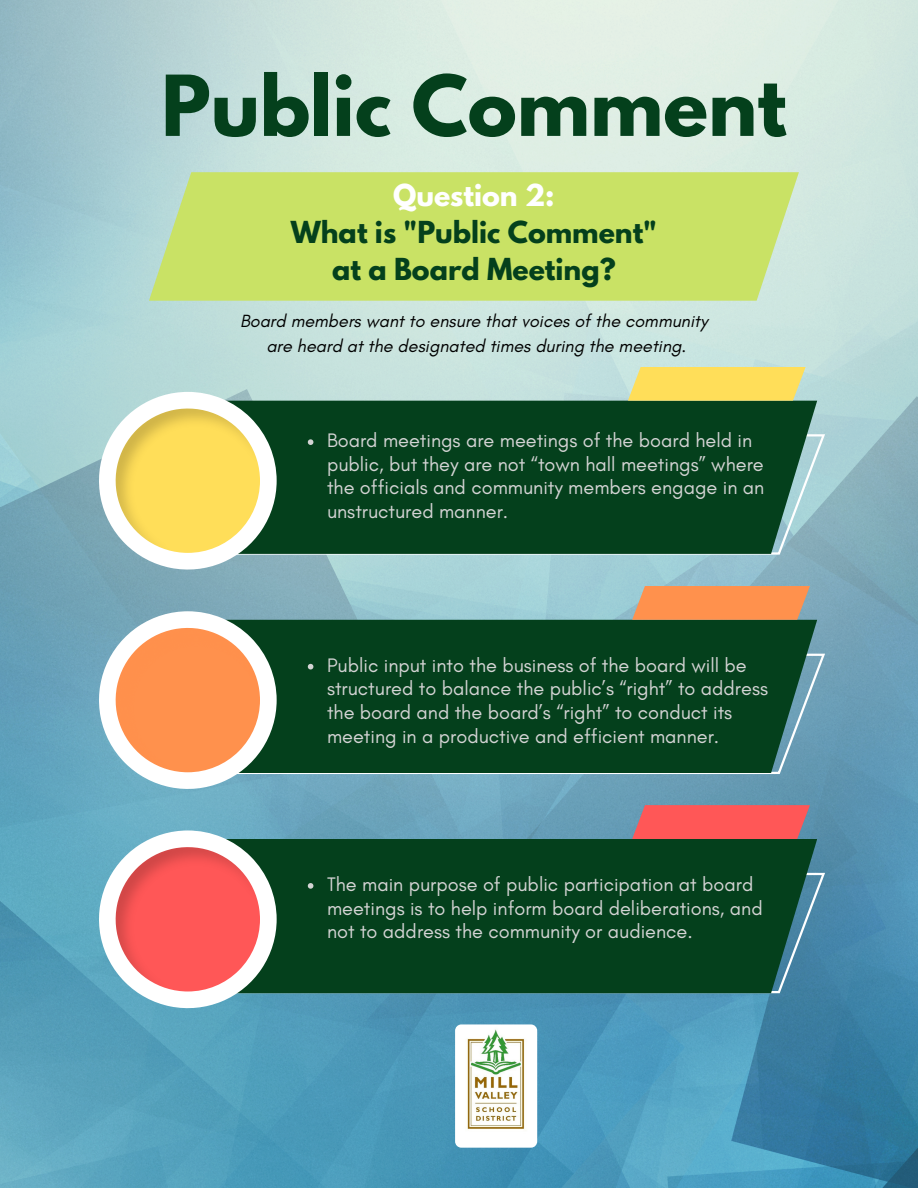
<style>
.page{position:relative;width:918px;height:1188px;background:#fff}
.page>*{position:absolute;margin:0;border:0;box-sizing:border-box;transform-origin:0 0}
.t1{font:700 74.4px "League Spartan";color:#04401c}
.t2{font:700 26.85px/37.2px "League Spartan";color:#04401c;text-align:center}
.t3{font:19.95px/23.7px "Glacial Indifference";color:#d4d4d4}
.t4{font:italic 18px "Glacial Indifference";color:#000}
.s1{color:#fff}
</style>
<div class="page">
<img style="left:0;top:0;width:918px;height:1188px">
<svg style="left:149px;top:172px;width:650px;height:129px;background:#c8e16d"></svg>
<div style="left:276px;top:401px;width:541px;height:153px;background:#04401c"></div>
<div style="left:276px;top:620px;width:541px;height:153px;background:#04401c"></div>
<div style="left:276px;top:839px;width:541px;height:154px;background:#04401c"></div>
<svg style="left:97px;top:392px;width:179px;height:179px"></svg>
<svg style="left:97px;top:611px;width:179px;height:179px"></svg>
<svg style="left:97px;top:830px;width:179px;height:179px"></svg>
<svg style="left:628px;top:367px;width:178px;height:34px;background:#f9dd63"></svg>
<svg style="left:632px;top:586px;width:178px;height:34px;background:#f59356"></svg>
<svg style="left:632px;top:805px;width:178px;height:34px;background:#f25b5d"></svg>
<svg style="left:308px;top:439px;width:5px;height:6px"></svg>
<svg style="left:308px;top:664px;width:5px;height:5px"></svg>
<svg style="left:308px;top:883px;width:5px;height:6px"></svg>
<img style="left:455px;top:1024px;width:82px;height:124px;border-radius:6px">
<h1 class="t1" style="left:161px;top:69px;width:627px">Public Comment</h1>
<h2 class="t2" style="left:291px;top:180px;width:368px"><span class="s1">Question 2:<br></span>What is "Public Comment" at a Board Meeting?</h2>
<p class="t4" style="left:240px;top:310px;width:469px">Board members want to ensure that voices of the community</p>
<p class="t4" style="left:266px;top:335px;width:422px">are heard at the designated times during the meeting.</p>
<p class="t3" style="left:327px;top:428px;width:439px">Board meetings are meetings of the board held in public, but they are not “town hall meetings” where the officials and community members engage in an unstructured manner.</p>
<p class="t3" style="left:327px;top:653px;width:443px">Public input into the business of the board will be structured to balance the public’s “right” to address the board and the board’s “right” to conduct its meeting in a productive and efficient manner.</p>
<p class="t3" style="left:327px;top:872px;width:437px">The main purpose of public participation at board meetings is to help inform board deliberations, and not to address the community or audience.</p>
</div>
